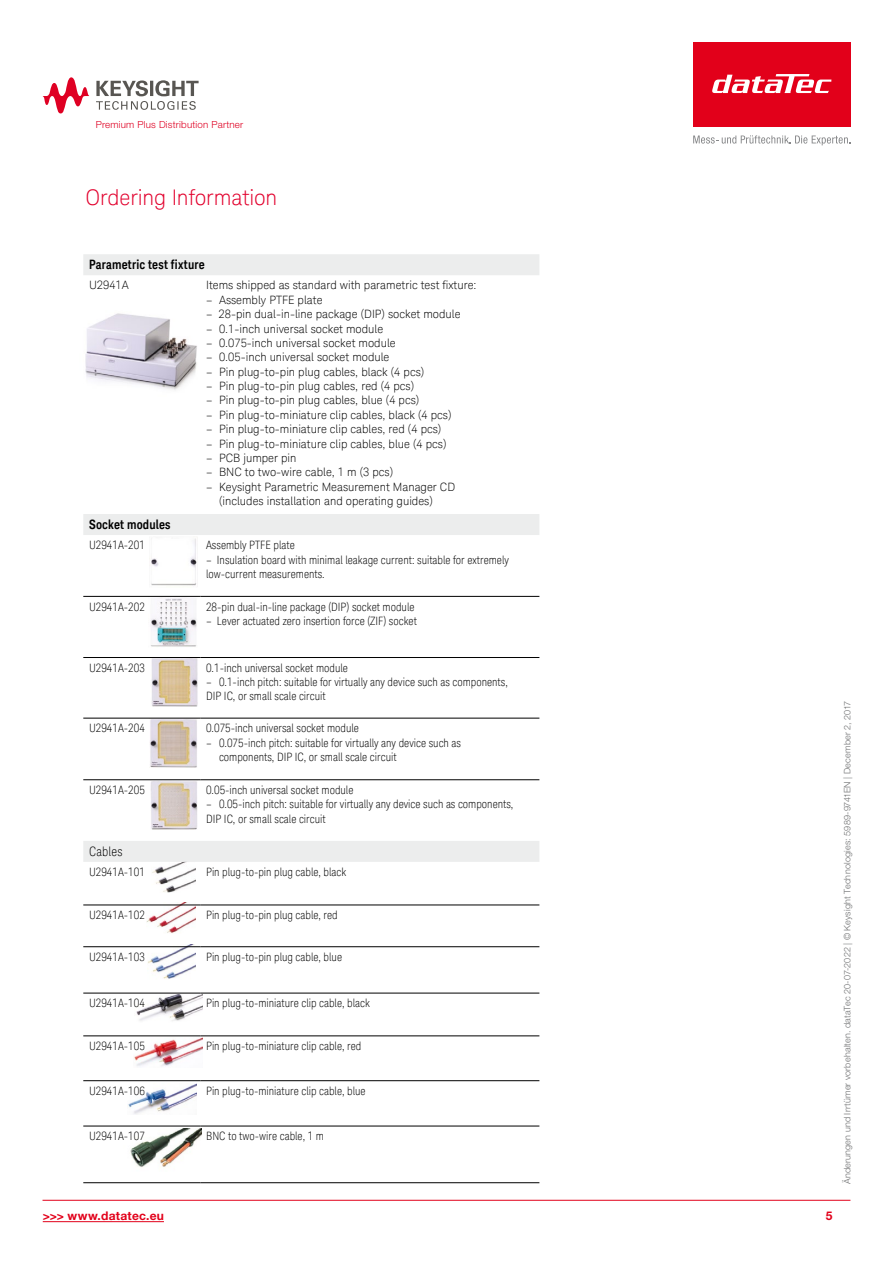
<style>
.page{position:relative;width:893px;height:1263px;background:#fff}
.page>*{position:absolute;margin:0;border:0;box-sizing:border-box;transform-origin:0 0}
.t1{font:300 21.6px "Keysight Sans";letter-spacing:-.005em;color:#e2002d}
.t2{font:700 12.9px "Keysight Sans Condensed";letter-spacing:.015em;color:#000}
.t3{font:300 condensed 12.9px "Keysight Sans";letter-spacing:.015em;color:#000}
.t4{font:700 12px "Helvetica Neue LT Pro";letter-spacing:.02em;color:#e2001a}
.t5{font:300 condensed 11.55px/14.4px "Keysight Sans";color:#000}
.t6{font:300 11.55px/14.4px "Keysight Sans";color:#000}
.t7{font:300 9.75px "Helvetica Neue LT Std";letter-spacing:.02em;color:#df0023}
.t8{font:300 9px "Helvetica Neue LT Pro";letter-spacing:.025em;color:#707172}
</style>
<div class="page">
<div style="left:693px;top:43px;width:157px;height:84px;background:#e2001a"></div>
<svg style="left:693px;top:135px;width:157px;height:10px"></svg>
<svg style="left:712px;top:74px;width:119px;height:19px"></svg>
<hr style="left:43px;top:1221px;width:121px;height:1px;background:#e2001a">
<hr style="left:43px;top:1200px;width:807px;height:1px;background:#e2001a">
<svg style="left:96px;top:80px;width:103px;height:30px"></svg>
<svg style="left:43px;top:77px;width:47px;height:36px"></svg>
<img style="left:152px;top:862px;width:43px;height:31px">
<img style="left:146px;top:902px;width:49px;height:31px">
<img style="left:148px;top:945px;width:48px;height:34px">
<img style="left:136px;top:994px;width:67px;height:27px">
<img style="left:127px;top:1084px;width:69px;height:30px">
<img style="left:134px;top:1037px;width:68px;height:29px">
<img style="left:130px;top:1128px;width:72px;height:39px">
<svg style="left:83px;top:254px;width:456px;height:608px"></svg>
<hr style="left:83px;top:596px;width:117px;height:1px;background:#000">
<hr style="left:200px;top:596px;width:339px;height:1px;background:#000">
<hr style="left:83px;top:657px;width:117px;height:1px;background:#000">
<hr style="left:200px;top:657px;width:339px;height:1px;background:#000">
<hr style="left:83px;top:718px;width:117px;height:1px;background:#000">
<hr style="left:200px;top:718px;width:339px;height:1px;background:#000">
<hr style="left:83px;top:779px;width:117px;height:1px;background:#000">
<hr style="left:200px;top:779px;width:339px;height:1px;background:#000">
<hr style="left:83px;top:904px;width:117px;height:1px;background:#000">
<hr style="left:200px;top:904px;width:339px;height:1px;background:#000">
<hr style="left:83px;top:946px;width:117px;height:1px;background:#000">
<hr style="left:200px;top:946px;width:339px;height:1px;background:#000">
<hr style="left:83px;top:993px;width:117px;height:1px;background:#000">
<hr style="left:200px;top:993px;width:339px;height:1px;background:#000">
<hr style="left:83px;top:1035px;width:117px;height:1px;background:#000">
<hr style="left:200px;top:1035px;width:339px;height:1px;background:#000">
<hr style="left:83px;top:1080px;width:117px;height:1px;background:#000">
<hr style="left:200px;top:1080px;width:339px;height:1px;background:#000">
<hr style="left:83px;top:1126px;width:117px;height:1px;background:#000">
<hr style="left:200px;top:1126px;width:339px;height:1px;background:#000">
<hr style="left:200px;top:1182px;width:339px;height:1px;background:#000">
<hr style="left:83px;top:1182px;width:117px;height:1px;background:#000">
<p class="t7" style="left:96px;top:118px;width:149px">Premium Plus Distribution Partner</p>
<h1 class="t1" style="left:86px;top:185px;width:193px">Ordering Information</h1>
<p class="t2" style="left:89px;top:257px;width:117px">Parametric test fixture</p>
<p class="t6" style="left:89px;top:278px;width:41px">U2941A</p>
<p class="t6" style="left:206px;top:278px;width:272px">Items shipped as standard with parametric test fixture:</p>
<p class="t6" style="left:206px;top:293px;width:118px">– Assembly PTFE plate</p>
<p class="t6" style="left:206px;top:307px;width:256px">– 28-pin dual-in-line package (DIP) socket module</p>
<p class="t6" style="left:206px;top:321px;width:179px">– 0.1-inch universal socket module</p>
<p class="t6" style="left:206px;top:336px;width:191px">– 0.075-inch universal socket module</p>
<p class="t6" style="left:206px;top:350px;width:185px">– 0.05-inch universal socket module</p>
<p class="t6" style="left:206px;top:364px;width:220px">– Pin plug-to-pin plug cables, black (4 pcs)</p>
<p class="t6" style="left:206px;top:379px;width:210px">– Pin plug-to-pin plug cables, red (4 pcs)</p>
<p class="t6" style="left:206px;top:393px;width:215px">– Pin plug-to-pin plug cables, blue (4 pcs)</p>
<p class="t6" style="left:206px;top:408px;width:247px">– Pin plug-to-miniature clip cables, black (4 pcs)</p>
<p class="t6" style="left:206px;top:422px;width:237px">– Pin plug-to-miniature clip cables, red (4 pcs)</p>
<p class="t6" style="left:206px;top:436px;width:242px">– Pin plug-to-miniature clip cables, blue (4 pcs)</p>
<p class="t6" style="left:206px;top:451px;width:92px">– PCB jumper pin</p>
<p class="t6" style="left:206px;top:465px;width:189px">– BNC to two-wire cable, 1 m (3 pcs)</p>
<p class="t6" style="left:219px;top:479px;width:238px;text-indent:-13px">– Keysight Parametric Measurement Manager CD (includes installation and operating guides)</p>
<p class="t2" style="left:89px;top:517px;width:83px">Socket modules</p>
<p class="t5" style="left:89px;top:538px;width:57px">U2941A-201</p>
<p class="t5" style="left:206px;top:538px;width:90px">Assembly PTFE plate</p>
<p class="t5" style="left:206px;top:552px;width:304px">– Insulation board with minimal leakage current: suitable for extremely low-current measurements.</p>
<p class="t5" style="left:89px;top:599px;width:57px">U2941A-202</p>
<p class="t5" style="left:206px;top:599px;width:210px">28-pin dual-in-line package (DIP) socket module</p>
<p class="t5" style="left:206px;top:614px;width:212px">– Lever actuated zero insertion force (ZIF) socket</p>
<p class="t5" style="left:89px;top:660px;width:57px">U2941A-203</p>
<p class="t5" style="left:206px;top:660px;width:143px">0.1-inch universal socket module</p>
<p class="t5" style="left:206px;top:675px;width:303px">– 0.1-inch pitch: suitable for virtually any device such as components,<br>DIP IC, or small scale circuit</p>
<p class="t5" style="left:89px;top:721px;width:57px">U2941A-204</p>
<p class="t5" style="left:206px;top:721px;width:154px">0.075-inch universal socket module</p>
<p class="t5" style="left:219px;top:735px;width:243px;text-indent:-13px">– 0.075-inch pitch: suitable for virtually any device such as components, DIP IC, or small scale circuit</p>
<p class="t5" style="left:89px;top:783px;width:57px">U2941A-205</p>
<p class="t5" style="left:206px;top:783px;width:149px">0.05-inch universal socket module</p>
<p class="t5" style="left:206px;top:797px;width:309px">– 0.05-inch pitch: suitable for virtually any device such as components,<br>DIP IC, or small scale circuit</p>
<p class="t3" style="left:89px;top:844px;width:35px">Cables</p>
<p class="t5" style="left:89px;top:865px;width:57px">U2941A-101</p>
<p class="t5" style="left:206px;top:865px;width:142px">Pin plug-to-pin plug cable, black</p>
<p class="t5" style="left:89px;top:908px;width:57px">U2941A-102</p>
<p class="t5" style="left:206px;top:908px;width:133px">Pin plug-to-pin plug cable, red</p>
<p class="t5" style="left:89px;top:950px;width:57px">U2941A-103</p>
<p class="t5" style="left:206px;top:950px;width:138px">Pin plug-to-pin plug cable, blue</p>
<p class="t5" style="left:89px;top:996px;width:57px">U2941A-104</p>
<p class="t5" style="left:206px;top:996px;width:165px">Pin plug-to-miniature clip cable, black</p>
<p class="t5" style="left:89px;top:1039px;width:57px">U2941A-105</p>
<p class="t5" style="left:206px;top:1039px;width:157px">Pin plug-to-miniature clip cable, red</p>
<p class="t5" style="left:89px;top:1083px;width:57px">U2941A-106</p>
<p class="t5" style="left:206px;top:1083px;width:161px">Pin plug-to-miniature clip cable, blue</p>
<p class="t5" style="left:89px;top:1129px;width:57px">U2941A-107</p>
<p class="t5" style="left:206px;top:1129px;width:119px">BNC to two-wire cable, 1 m</p>
<p class="t8" style="left:842px;top:1184px;width:485px;rotate:-90deg">Änderungen und Irrtümer vorbehalten. dataTec 20-07-2022 | © Keysight Technologies: 5989-9741EN | December 2, 2017</p>
<p class="t4" style="left:43px;top:1209px;width:123px">&gt;&gt;&gt; www.datatec.eu</p>
<p class="t4" style="left:826px;top:1209px;width:8px">5</p>
</div>
